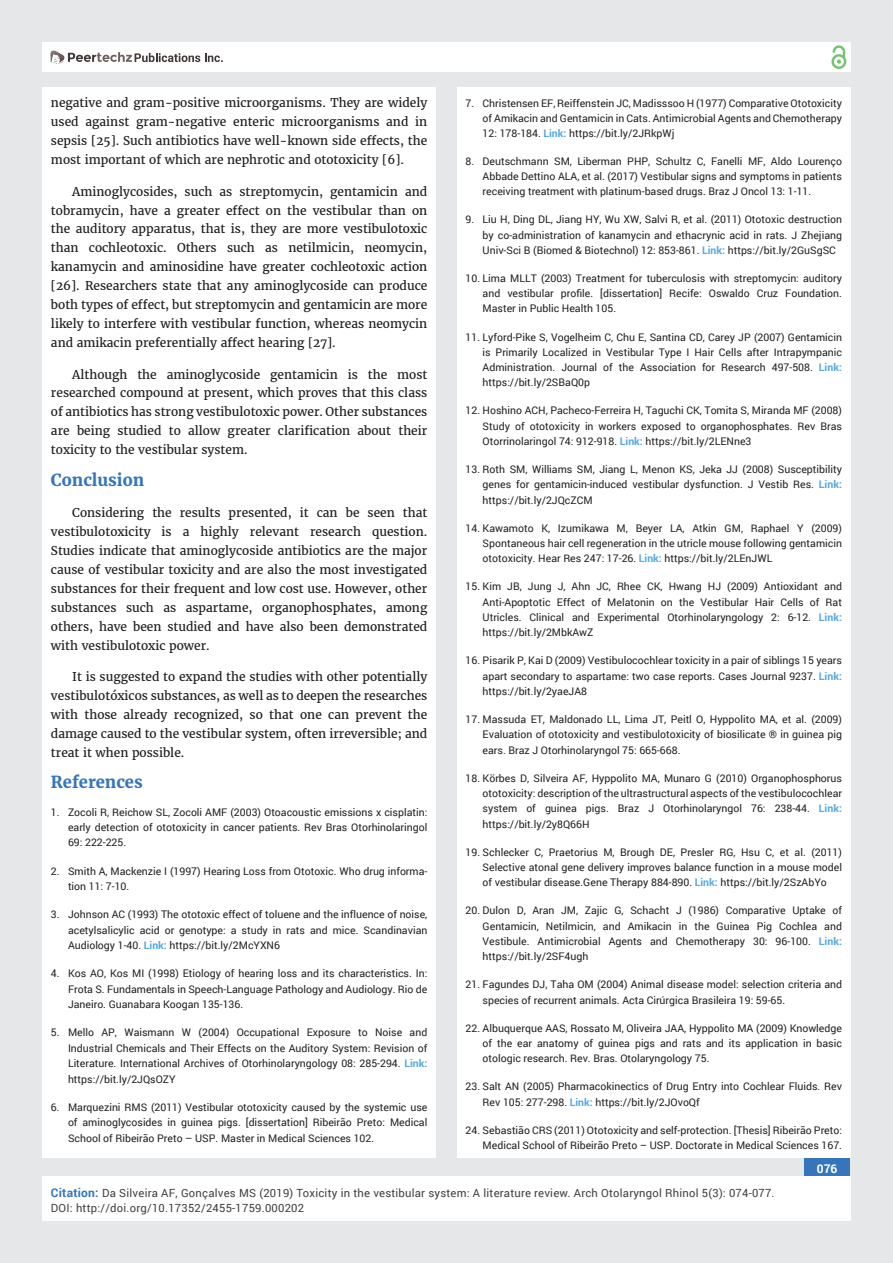
<style>
.page{position:relative;width:893px;height:1263px;background:#e6e7e8}
.page>*{position:absolute;margin:0;border:0;box-sizing:border-box;transform-origin:0 0}
.t1{font:700 16.5px "Merriweather";color:#3675b9}
.t2{font:12px/18.9px "Merriweather";color:#231f20;text-align:justify}
.t3{font:700 12px "Roboto";color:#fff}
.t4{font:11.25px/15px "Roboto";letter-spacing:.02em;color:#404041}
.t5{font:10.5px/15.3px "Roboto";color:#231f20;text-align:justify}
.s1{font-weight:700;color:#56a8dd}
.s2{font-weight:700;font-size:12px;color:#3675b9}
</style>
<div class="page">
<div style="left:42px;top:43px;width:808px;height:29px;background:#fff"></div>
<div style="left:831px;top:54px;width:15px;height:15px;border:2px solid #75c273;border-radius:50%"></div>
<svg style="left:831px;top:45px;width:15px;height:19px"></svg>
<div style="left:804px;top:1157px;width:46px;height:43px;background:#3675b9"></div>
<svg style="left:49px;top:50px;width:174px;height:14px"></svg>
<div style="left:42px;top:1176px;width:808px;height:44px;background:#fff"></div>
<div style="left:42px;top:87px;width:394px;height:1071px;background:#fff"></div>
<div style="left:457px;top:87px;width:393px;height:1071px;background:#fff"></div>
<p class="t2" style="left:51px;top:94px;width:378px">negative and gram-positive microorganisms. They are widely used against gram-negative enteric microorganisms and in sepsis [25]. Such antibiotics have well-known side effects, the most important of which are nephrotic and ototoxicity [6].</p>
<p class="t2" style="left:51px;top:182px;width:378px;text-indent:21px">Aminoglycosides, such as streptomycin, gentamicin and tobramycin, have a greater effect on the vestibular than on the auditory apparatus, that is, they are more vestibulotoxic than cochleotoxic. Others such as netilmicin, neomycin, kanamycin and aminosidine have greater cochleotoxic action [26]. Researchers state that any aminoglycoside can produce both types of effect, but streptomycin and gentamicin are more likely to interfere with vestibular function, whereas neomycin and amikacin preferentially affect hearing [27].</p>
<p class="t2" style="left:51px;top:365px;width:378px;text-indent:21px">Although the aminoglycoside gentamicin is the most researched compound at present, which proves that this class of antibiotics has strong vestibulotoxic power. Other substances are being studied to allow greater clarification about their toxicity to the vestibular system.</p>
<h1 class="t1" style="left:51px;top:470px;width:95px">Conclusion</h1>
<p class="t2" style="left:51px;top:504px;width:378px;text-indent:21px">Considering the results presented, it can be seen that vestibulotoxicity is a highly relevant research question.<br>Studies indicate that aminoglycoside antibiotics are the major cause of vestibular toxicity and are also the most investigated substances for their frequent and low cost use. However, other substances such as aspartame, organophosphates, among others, have been studied and have also been demonstrated with vestibulotoxic power.</p>
<p class="t2" style="left:51px;top:668px;width:378px;text-indent:21px">It is suggested to expand the studies with other potentially vestibulotóxicos substances, as well as to deepen the researches with those already recognized, so that one can prevent the damage caused to the vestibular system, often irreversible; and treat it when possible.</p>
<h1 class="t1" style="left:51px;top:772px;width:93px">References</h1>
<p class="t5" style="left:68px;top:804px;width:361px;text-indent:-17px">1. Zocoli R, Reichow SL, Zocoli AMF (2003) Otoacoustic emissions x cisplatin: early detection of ototoxicity in cancer patients. Rev Bras Otorhinolaringol 69: 222-225.</p>
<p class="t5" style="left:68px;top:863px;width:361px;text-indent:-17px">2. Smith A, Mackenzie I (1997) Hearing Loss from Ototoxic. Who drug informa&shy;tion 11: 7-10.</p>
<p class="t5" style="left:68px;top:906px;width:361px;text-indent:-17px">3. Johnson AC (1993) The ototoxic effect of toluene and the influence of noise, acetylsalicylic acid or genotype: a study in rats and mice. Scandinavian Audiology 1-40. <span class="s1">Link:</span> https://bit.ly/2McYXN6</p>
<p class="t5" style="left:68px;top:966px;width:361px;text-indent:-17px">4. Kos AO, Kos MI (1998) Etiology of hearing loss and its characteristics. In:<br>Frota S. Fundamentals in Speech-Language Pathology and Audiology. Rio de Janeiro. Guanabara Koogan 135-136.</p>
<p class="t5" style="left:68px;top:1025px;width:361px;text-indent:-17px">5. Mello AP, Waismann W (2004) Occupational Exposure to Noise and Industrial Chemicals and Their Effects on the Auditory System: Revision of Literature. International Archives of Otorhinolaryngology 08: 285-294. <span class="s1">Link: </span>https://bit.ly/2JQsOZY</p>
<p class="t5" style="left:68px;top:1099px;width:361px;text-indent:-17px">6. Marquezini RMS (2011) Vestibular ototoxicity caused by the systemic use of aminoglycosides in guinea pigs. [dissertation] Ribeirão Preto: Medical School of Ribeirão Preto – USP. Master in Medical Sciences 102.</p>
<p class="t5" style="left:483px;top:95px;width:361px;text-indent:-17px">7. Christensen EF, Reiffenstein JC, Madisssoo H (1977) Comparative Ototoxicity of Amikacin and Gentamicin in Cats. Antimicrobial Agents and Chemotherapy 12: 178-184. <span class="s1">Link:</span> https://bit.ly/2JRkpWj</p>
<p class="t5" style="left:483px;top:153px;width:361px;text-indent:-17px">8. Deutschmann SM, Liberman PHP, Schultz C, Fanelli MF, Aldo Lourenço Abbade Dettino ALA, et al. (2017) Vestibular signs and symptoms in patients receiving treatment with platinum-based drugs. Braz J Oncol 13: 1-11.</p>
<p class="t5" style="left:483px;top:211px;width:361px;text-indent:-17px">9. Liu H, Ding DL, Jiang HY, Wu XW, Salvi R, et al. (2011) Ototoxic destruction by co-administration of kanamycin and ethacrynic acid in rats. J Zhejiang Univ-Sci B (Biomed &amp; Biotechnol) 12: 853-861. <span class="s1">Link:</span> https://bit.ly/2GuSgSC</p>
<p class="t5" style="left:483px;top:270px;width:361px;text-indent:-17px">10. Lima MLLT (2003) Treatment for tuberculosis with streptomycin: auditory and vestibular profile. [dissertation] Recife: Oswaldo Cruz Foundation.<br>Master in Public Health 105.</p>
<p class="t5" style="left:483px;top:329px;width:361px;text-indent:-17px">11. Lyford-Pike S, Vogelheim C, Chu E, Santina CD, Carey JP (2007) Gentamicin is Primarily Localized in Vestibular Type I Hair Cells after Intrapympanic Administration. Journal of the Association for Research 497-508. <span class="s1">Link: </span>https://bit.ly/2SBaQ0p</p>
<p class="t5" style="left:483px;top:403px;width:361px;text-indent:-17px">12. Hoshino ACH, Pacheco-Ferreira H, Taguchi CK, Tomita S, Miranda MF (2008)<br>Study of ototoxicity in workers exposed to organophosphates. Rev Bras Otorrinolaringol 74: 912-918. <span class="s1">Link:</span> https://bit.ly/2LENne3</p>
<p class="t5" style="left:483px;top:461px;width:361px;text-indent:-17px">13. Roth SM, Williams SM, Jiang L, Menon KS, Jeka JJ (2008) Susceptibility genes for gentamicin-induced vestibular dysfunction. J Vestib Res. <span class="s1">Link: </span>https://bit.ly/2JQcZCM</p>
<p class="t5" style="left:483px;top:520px;width:361px;text-indent:-17px">14. Kawamoto K, Izumikawa M, Beyer LA, Atkin GM, Raphael Y (2009)<br>Spontaneous hair cell regeneration in the utricle mouse following gentamicin ototoxicity. Hear Res 247: 17-26. <span class="s1">Link:</span> https://bit.ly/2LEnJWL</p>
<p class="t5" style="left:483px;top:579px;width:361px;text-indent:-17px">15. Kim JB, Jung J, Ahn JC, Rhee CK, Hwang HJ (2009) Antioxidant and Anti-Apoptotic Effect of Melatonin on the Vestibular Hair Cells of Rat Utricles. Clinical and Experimental Otorhinolaryngology 2: 6-12. <span class="s1">Link: </span>https://bit.ly/2MbkAwZ</p>
<p class="t5" style="left:483px;top:653px;width:361px;text-indent:-17px">16. Pisarik P, Kai D (2009) Vestibulocochlear toxicity in a pair of siblings 15 years apart secondary to aspartame: two case reports. Cases Journal 9237. <span class="s1">Link: </span>https://bit.ly/2yaeJA8</p>
<p class="t5" style="left:483px;top:711px;width:361px;text-indent:-17px">17. Massuda ET, Maldonado LL, Lima JT, Peitl O, Hyppolito MA, et al. (2009)<br>Evaluation of ototoxicity and vestibulotoxicity of biosilicate ® in guinea pig ears. Braz J Otorhinolaryngol 75: 665-668.</p>
<p class="t5" style="left:483px;top:770px;width:361px;text-indent:-17px">18. Körbes D, Silveira AF, Hyppolito MA, Munaro G (2010) Organophosphorus ototoxicity: description of the ultrastructural aspects of the vestibulocochlear system of guinea pigs. Braz J Otorhinolaryngol 76: 238-44. <span class="s1">Link: </span>https://bit.ly/2y8Q66H</p>
<p class="t5" style="left:483px;top:844px;width:361px;text-indent:-17px">19. Schlecker C, Praetorius M, Brough DE, Presler RG, Hsu C, et al. (2011)<br>Selective atonal gene delivery improves balance function in a mouse model of vestibular disease.Gene Therapy 884-890. <span class="s1">Link:</span> https://bit.ly/2SzAbYo</p>
<p class="t5" style="left:483px;top:903px;width:361px;text-indent:-17px">20. Dulon D, Aran JM, Zajic G, Schacht J (1986) Comparative Uptake of Gentamicin, Netilmicin, and Amikacin in the Guinea Pig Cochlea and Vestibule. Antimicrobial Agents and Chemotherapy 30: 96-100. <span class="s1">Link: </span>https://bit.ly/2SF4ugh</p>
<p class="t5" style="left:483px;top:977px;width:361px;text-indent:-17px">21. Fagundes DJ, Taha OM (2004) Animal disease model: selection criteria and species of recurrent animals. Acta Cirúrgica Brasileira 19: 59-65.</p>
<p class="t5" style="left:483px;top:1020px;width:361px;text-indent:-17px">22. Albuquerque AAS, Rossato M, Oliveira JAA, Hyppolito MA (2009) Knowledge of the ear anatomy of guinea pigs and rats and its application in basic otologic research. Rev. Bras. Otolaryngology 75.</p>
<p class="t5" style="left:483px;top:1079px;width:361px;text-indent:-17px">23. Salt AN (2005) Pharmacokinectics of Drug Entry into Cochlear Fluids. Rev<br>Rev 105: 277-298. <span class="s1">Link:</span> https://bit.ly/2JOvoQf</p>
<p class="t5" style="left:466px;top:1122px;width:378px;text-align:right">24. Sebastião CRS (2011) Ototoxicity and self-protection. [Thesis] Ribeirão Preto:<br>Medical School of Ribeirão Preto – USP. Doctorate in Medical Sciences 167.</p>
<p class="t3" style="left:817px;top:1161px;width:22px">076</p>
<p class="t4" style="left:51px;top:1185px;width:725px"><span class="s2">Citation:</span> Da Silveira AF, Gonçalves MS (2019) Toxicity in the vestibular system: A literature review. Arch Otolaryngol Rhinol 5(3): 074-077.<br>DOI: http://doi.org/10.17352/2455-1759.000202</p>
</div>
